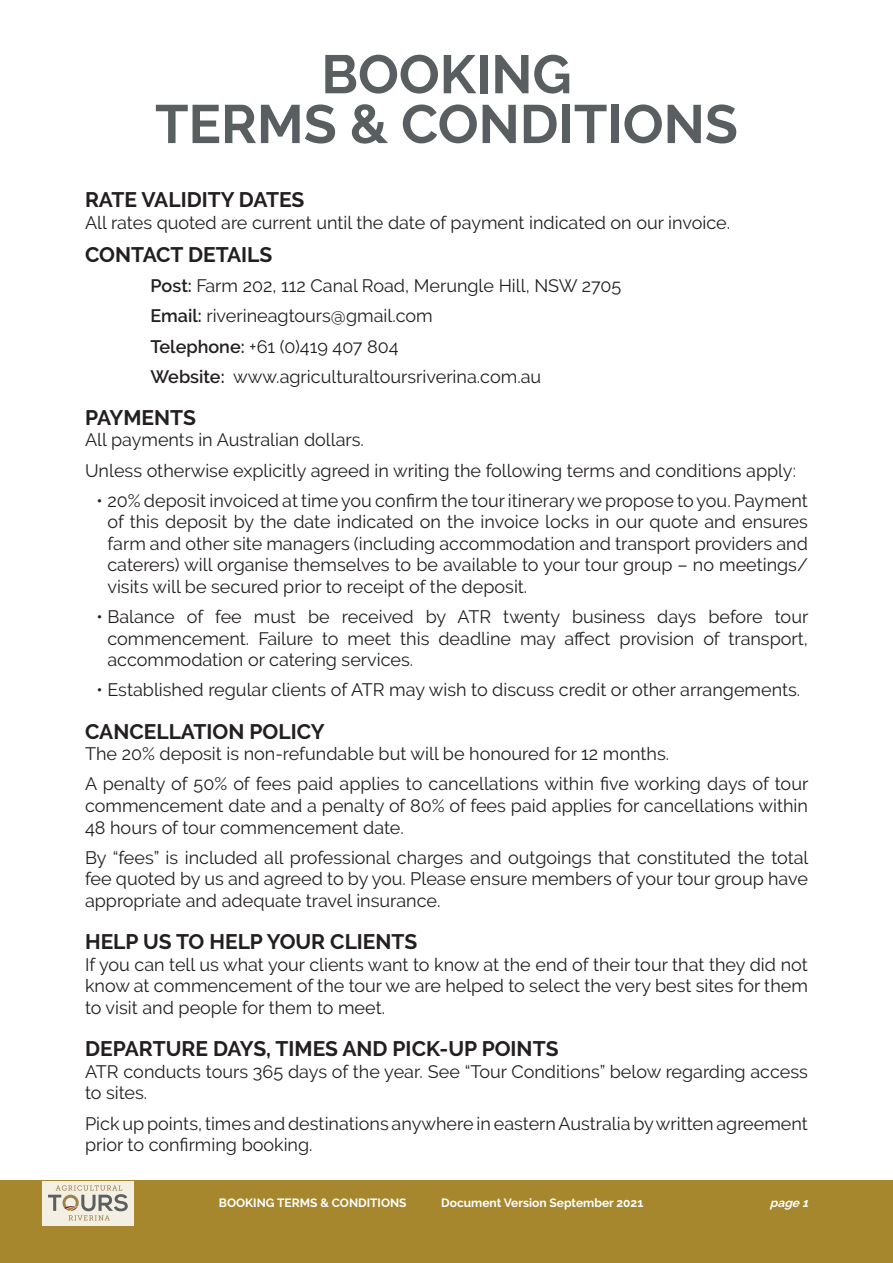
<style>
.page{position:relative;width:893px;height:1263px;background:#fff}
.page>*{position:absolute;margin:0;border:0;box-sizing:border-box;transform-origin:0 0}
.t1{font:700 54px/49.8px "Raleway";color:#595e60;text-align:center}
.t2{font:700 21px "Raleway";color:#231f20}
.t3{font:18px/21.6px "Raleway";color:#231f20}
.t4{font:700 12px "Raleway";color:#fff}
.t5{font:italic 700 12px "Raleway";color:#fff}
.s1{font-weight:600}
</style>
<div class="page">
<div style="left:0;top:1181px;width:893px;height:82px;background:#a6872e"></div>
<div style="left:43px;top:1181px;width:91px;height:44px;background:#f4efe3"></div>
<svg style="left:48px;top:1185px;width:80px;height:35px"></svg>
<h1 class="t1" style="left:155px;top:50px;width:584px">BOOKING<br>TERMS &amp; CONDITIONS</h1>
<p class="t2" style="left:85px;top:188px;width:221px">RATE VALIDITY DATES</p>
<p class="t3" style="left:85px;top:211px;width:646px">All rates quoted are current until the date of payment indicated on our invoice.</p>
<p class="t2" style="left:85px;top:243px;width:189px">CONTACT DETAILS</p>
<p class="t3" style="left:151px;top:271px;width:472px;line-height:30.2px"><span class="s1">Post:</span> Farm 202, 112 Canal Road, Merungle Hill, NSW 2705<br><span class="s1">Email:</span> riverineagtours@gmail.com<br><span class="s1">Telephone:</span> +61 (0)419 407 804<br><span class="s1">Website:</span> www.agriculturaltoursriverina.com.au</p>
<p class="t2" style="left:85px;top:405px;width:113px">PAYMENTS</p>
<p class="t3" style="left:85px;top:425px;width:712px;line-height:30.2px">All payments in Australian dollars.<br>Unless otherwise explicitly agreed in writing the following terms and conditions apply:</p>
<p class="t3" style="left:107px;top:489px;width:702px;text-align:justify;text-indent:-11px">• 20% deposit invoiced at time you confirm the tour itinerary we propose to you. Payment of this deposit by the date indicated on the invoice locks in our quote and ensures farm and other site managers (including accommodation and transport providers and caterers) will organise themselves to be available to your tour group – no meetings/ visits will be secured prior to receipt of the deposit.</p>
<p class="t3" style="left:107px;top:606px;width:702px;text-align:justify;text-indent:-11px">• Balance of fee must be received by ATR twenty business days before tour commencement. Failure to meet this deadline may affect provision of transport, accommodation or catering services.</p>
<p class="t3" style="left:97px;top:679px;width:705px">• Established regular clients of ATR may wish to discuss credit or other arrangements.</p>
<p class="t2" style="left:85px;top:719px;width:241px">CANCELLATION POLICY</p>
<p class="t3" style="left:85px;top:739px;width:725px;line-height:30.2px">The 20% deposit is non-refundable but will be honoured for 12 months.<br>A penalty of 50% of fees paid applies to cancellations within five working days of tour</p>
<p class="t3" style="left:85px;top:795px;width:724px">commencement date and a penalty of 80% of fees paid applies for cancellations within<br>48 hours of tour commencement date.</p>
<p class="t3" style="left:85px;top:846px;width:725px;text-align:justify">By “fees” is included all professional charges and outgoings that constituted the total fee quoted by us and agreed to by you. Please ensure members of your tour group have appropriate and adequate travel insurance.</p>
<p class="t2" style="left:85px;top:930px;width:334px">HELP US TO HELP YOUR CLIENTS</p>
<p class="t3" style="left:85px;top:953px;width:724px;text-align:justify">If you can tell us what your clients want to know at the end of their tour that they did not know at commencement of the tour we are helped to select the very best sites for them to visit and people for them to meet.</p>
<p class="t2" style="left:85px;top:1037px;width:475px">DEPARTURE DAYS, TIMES AND PICK-UP POINTS</p>
<p class="t3" style="left:85px;top:1060px;width:724px">ATR conducts tours 365 days of the year. See “Tour Conditions” below regarding access to sites.</p>
<p class="t3" style="left:85px;top:1112px;width:724px">Pick up points, times and destinations anywhere in eastern Australia by written agreement prior to confirming booking.</p>
<p class="t4" style="left:219px;top:1196px;width:189px">BOOKING TERMS &amp; CONDITIONS</p>
<p class="t4" style="left:441px;top:1196px;width:204px">Document Version September 2021</p>
<p class="t5" style="left:770px;top:1196px;width:43px">page 1</p>
</div>
